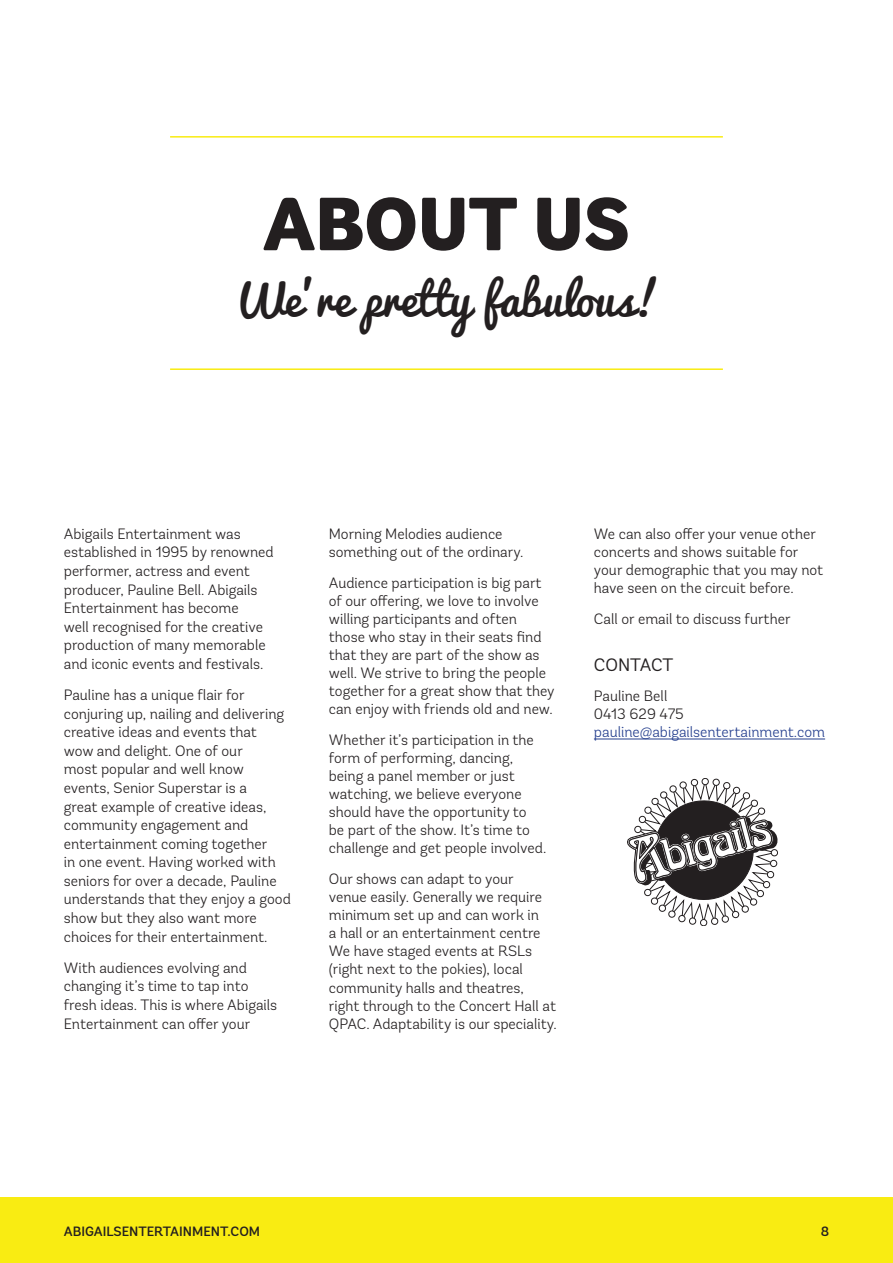
<style>
.page{position:relative;width:893px;height:1263px;background:#fff}
.page>*{position:absolute;margin:0;border:0;box-sizing:border-box;transform-origin:0 0}
.t1{font:900 75px "Andes Rounded";color:#231f20}
.t2{font:45px "Pacifico";color:#231f20}
.body_subhead{font:18px "Andes Rounded";color:#231f20}
.t3{font:300 15px/18px "Andes Rounded";color:#231f20}
.t4{font:300 15px/18px "Andes Rounded";color:#253f8e}
.t5{font:500 13.5px "Andes Rounded";color:#231f20}
.s1{color:#231f20}
</style>
<div class="page">
<div style="left:0;top:1198px;width:893px;height:65px;background:#f9ec12"></div>
<hr style="left:170px;top:368px;width:553px;height:2px;background:#f9ec12">
<hr style="left:170px;top:136px;width:553px;height:2px;background:#f9ec12">
<hr style="left:594px;top:739px;width:231px;height:1px;background:#253f8e">
<div style="left:702px;top:778px;width:6px;height:7px;background:#6e6b6c;border-radius:50%"></div>
<div style="left:702px;top:778px;width:7px;height:7px;border:1px solid #231f20;border-radius:50%"></div>
<div style="left:700px;top:919px;width:7px;height:7px;border:1px solid #231f20;border-radius:50%"></div>
<svg style="left:627px;top:779px;width:151px;height:146px"></svg>
<p class="t1" style="left:263px;top:175px;width:368px">ABOUT US</p>
<p class="t2" style="left:232px;top:260px;width:430px">We’re pretty fabulous!</p>
<p class="t3" style="left:64px;top:524px;width:211px;line-height:18.6px">Abigails Entertainment was established in 1995 by renowned performer, actress and event producer, Pauline Bell. Abigails<br>Entertainment has become<br>well recognised for the creative production of many memorable and iconic events and festivals.</p>
<p class="t3" style="left:64px;top:686px;width:229px;line-height:18.6px">Pauline has a unique flair for conjuring up, nailing and delivering creative ideas and events that<br>wow and delight. One of our<br>most popular and well know events, Senior Superstar is a<br>great example of creative ideas, community engagement and entertainment coming together<br>in one event. Having worked with seniors for over a decade, Pauline understands that they enjoy a good show but they also want more choices for their entertainment.</p>
<p class="t3" style="left:64px;top:958px;width:215px;line-height:18.6px">With audiences evolving and changing it’s time to tap into fresh ideas. This is where Abigails<br>Entertainment can offer your</p>
<p class="t3" style="left:329px;top:525px;width:196px">Morning Melodies audience something out of the ordinary.</p>
<p class="t3" style="left:329px;top:573px;width:227px">Audience participation is big part of our offering, we love to involve willing participants and often those who stay in their seats find that they are part of the show as well. We strive to bring the people together for a great show that they can enjoy with friends old and new.</p>
<p class="t3" style="left:329px;top:731px;width:219px">Whether it’s participation in the form of performing, dancing, being a panel member or just watching, we believe everyone should have the opportunity to<br>be part of the show. It’s time to challenge and get people involved.</p>
<p class="t3" style="left:329px;top:870px;width:230px">Our shows can adapt to your<br>venue easily. Generally we require minimum set up and can work in<br>a hall or an entertainment centre<br>We have staged events at RSLs (right next to the pokies), local community halls and theatres, right through to the Concert Hall at<br>QPAC. Adaptability is our speciality.</p>
<p class="t3" style="left:594px;top:525px;width:231px">We can also offer your venue other concerts and shows suitable for your demographic that you may not have seen on the circuit before.</p>
<p class="t3" style="left:594px;top:609px;width:198px">Call or email to discuss further</p>
<p class="body_subhead" style="left:594px;top:654px;width:81px">CONTACT</p>
<p class="t4" style="left:594px;top:687px;width:233px"><span class="s1">Pauline Bell<br>0413 629 475 </span>pauline@abigailsentertainment.com</p>
<p class="t5" style="left:64px;top:1223px;width:198px">ABIGAILSENTERTAINMENT.COM</p>
<p class="t5" style="left:821px;top:1223px;width:10px">8</p>
</div>
